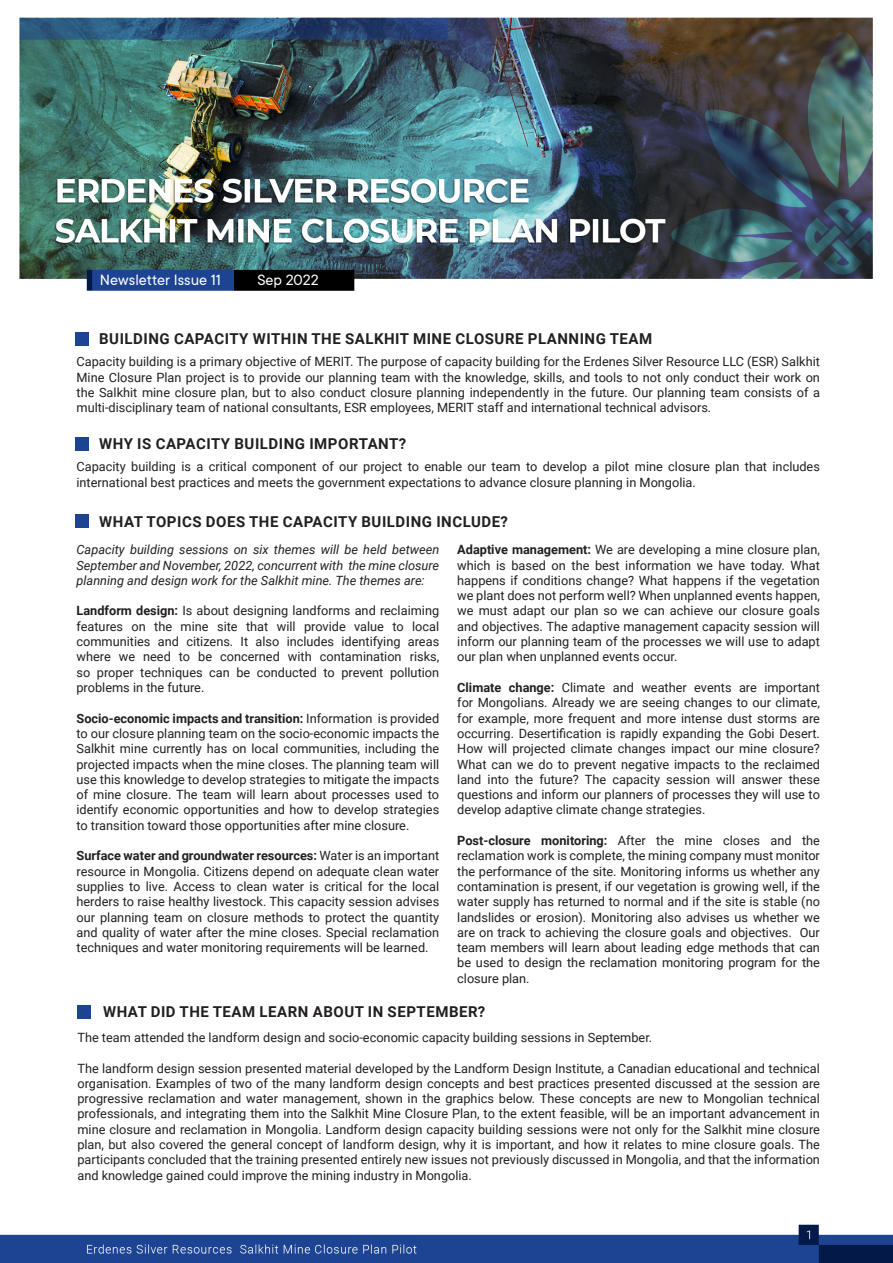
<style>
.page{position:relative;width:893px;height:1263px;background:#fff}
.page>*{position:absolute;margin:0;border:0;box-sizing:border-box;transform-origin:0 0}
.t1{font:16.5px "TT Commons";color:#fff}
.t2{font:700 15px "Roboto";letter-spacing:.035em;color:#231f20}
.t3{font:12.75px/15.3px "Roboto";color:#231f20;text-align:justify}
.t4{font:italic 12.75px/15.3px "Roboto";color:#231f20;text-align:justify}
.s1{font-weight:700}
</style>
<div class="page">
<img style="left:0;top:17px;width:893px;height:1246px">
<div style="left:76px;top:332px;width:13px;height:14px;background:#1d4393"></div>
<div style="left:76px;top:438px;width:13px;height:13px;background:#1d4393"></div>
<div style="left:76px;top:514px;width:13px;height:13px;background:#1d4393"></div>
<div style="left:77px;top:1005px;width:14px;height:13px;background:#1d4393"></div>
<p class="t1" style="left:100px;top:270px;width:123px">Newsletter Issue 11</p>
<p class="t1" style="left:257px;top:270px;width:63px">Sep 2022</p>
<p class="t2" style="left:99px;top:328px;width:555px">BUILDING CAPACITY WITHIN THE SALKHIT MINE CLOSURE PLANNING TEAM</p>
<p class="t3" style="left:76px;top:354px;width:745px">Capacity building is a primary objective of MERIT. The purpose of capacity building for the Erdenes Silver Resource LLC (ESR) Salkhit Mine Closure Plan project is to provide our planning team with the knowledge, skills, and tools to not only conduct their work on the Salkhit mine closure plan, but to also conduct closure planning independently in the future. Our planning team consists of a multi-disciplinary team of national consultants, ESR employees, MERIT staff and international technical advisors.</p>
<p class="t2" style="left:99px;top:434px;width:308px">WHY IS CAPACITY BUILDING IMPORTANT?</p>
<p class="t3" style="left:76px;top:459px;width:745px">Capacity building is a critical component of our project to enable our team to develop a pilot mine closure plan that includes international best practices and meets the government expectations to advance closure planning in Mongolia.</p>
<p class="t2" style="left:99px;top:511px;width:410px">WHAT TOPICS DOES THE CAPACITY BUILDING INCLUDE?</p>
<p class="t4" style="left:76px;top:542px;width:364px">Capacity building sessions on six themes will be held between September and November, 2022, concurrent with the mine closure planning and design work for the Salkhit mine. The themes are:</p>
<p class="t3" style="left:76px;top:603px;width:364px"><span class="s1">Landform design:</span> Is about designing landforms and reclaiming features on the mine site that will provide value to local communities and citizens. It also includes identifying areas where we need to be concerned with contamination risks, so proper techniques can be conducted to prevent pollution problems in the future.</p>
<p class="t3" style="left:76px;top:710px;width:364px"><span class="s1">Socio-economic impacts and transition:</span> Information is provided to our closure planning team on the socio-economic impacts the Salkhit mine currently has on local communities, including the projected impacts when the mine closes. The planning team will use this knowledge to develop strategies to mitigate the impacts of mine closure. The team will learn about processes used to identify economic opportunities and how to develop strategies to transition toward those opportunities after mine closure.</p>
<p class="t3" style="left:76px;top:848px;width:364px"><span class="s1">Surface water and groundwater resources:</span> Water is an important resource in Mongolia. Citizens depend on adequate clean water supplies to live. Access to clean water is critical for the local herders to raise healthy livestock. This capacity session advises our planning team on closure methods to protect the quantity and quality of water after the mine closes. Special reclamation techniques and water monitoring requirements will be learned.</p>
<p class="t3" style="left:457px;top:542px;width:364px"><span class="s1">Adaptive management:</span> We are developing a mine closure plan, which is based on the best information we have today. What happens if conditions change? What happens if the vegetation we plant does not perform well? When unplanned events happen, we must adapt our plan so we can achieve our closure goals and objectives. The adaptive management capacity session will inform our planning team of the processes we will use to adapt our plan when unplanned events occur.</p>
<p class="t3" style="left:457px;top:679px;width:364px"><span class="s1">Climate change:</span> Climate and weather events are important for Mongolians. Already we are seeing changes to our climate, for example, more frequent and more intense dust storms are occurring. Desertification is rapidly expanding the Gobi Desert.<br>How will projected climate changes impact our mine closure?<br>What can we do to prevent negative impacts to the reclaimed land into the future? The capacity session will answer these questions and inform our planners of processes they will use to develop adaptive climate change strategies.</p>
<p class="t3" style="left:457px;top:832px;width:364px"><span class="s1">Post-closure monitoring:</span> After the mine closes and the reclamation work is complete, the mining company must monitor the performance of the site. Monitoring informs us whether any contamination is present, if our vegetation is growing well, if the water supply has returned to normal and if the site is stable (no landslides or erosion). Monitoring also advises us whether we are on track to achieving the closure goals and objectives. Our team members will learn about leading edge methods that can be used to design the reclamation monitoring program for the closure plan.</p>
<p class="t2" style="left:103px;top:1001px;width:384px">WHAT DID THE TEAM LEARN ABOUT IN SEPTEMBER?</p>
<p class="t3" style="left:77px;top:1029px;width:576px">The team attended the landform design and socio-economic capacity building sessions in September.</p>
<p class="t3" style="left:77px;top:1060px;width:744px">The landform design session presented material developed by the Landform Design Institute, a Canadian educational and technical organisation. Examples of two of the many landform design concepts and best practices presented discussed at the session are progressive reclamation and water management, shown in the graphics below. These concepts are new to Mongolian technical professionals, and integrating them into the Salkhit Mine Closure Plan, to the extent feasible, will be an important advancement in mine closure and reclamation in Mongolia. Landform design capacity building sessions were not only for the Salkhit mine closure plan, but also covered the general concept of landform design, why it is important, and how it relates to mine closure goals. The participants concluded that the training presented entirely new issues not previously discussed in Mongolia, and that the information and knowledge gained could improve the mining industry in Mongolia.</p>
</div>
